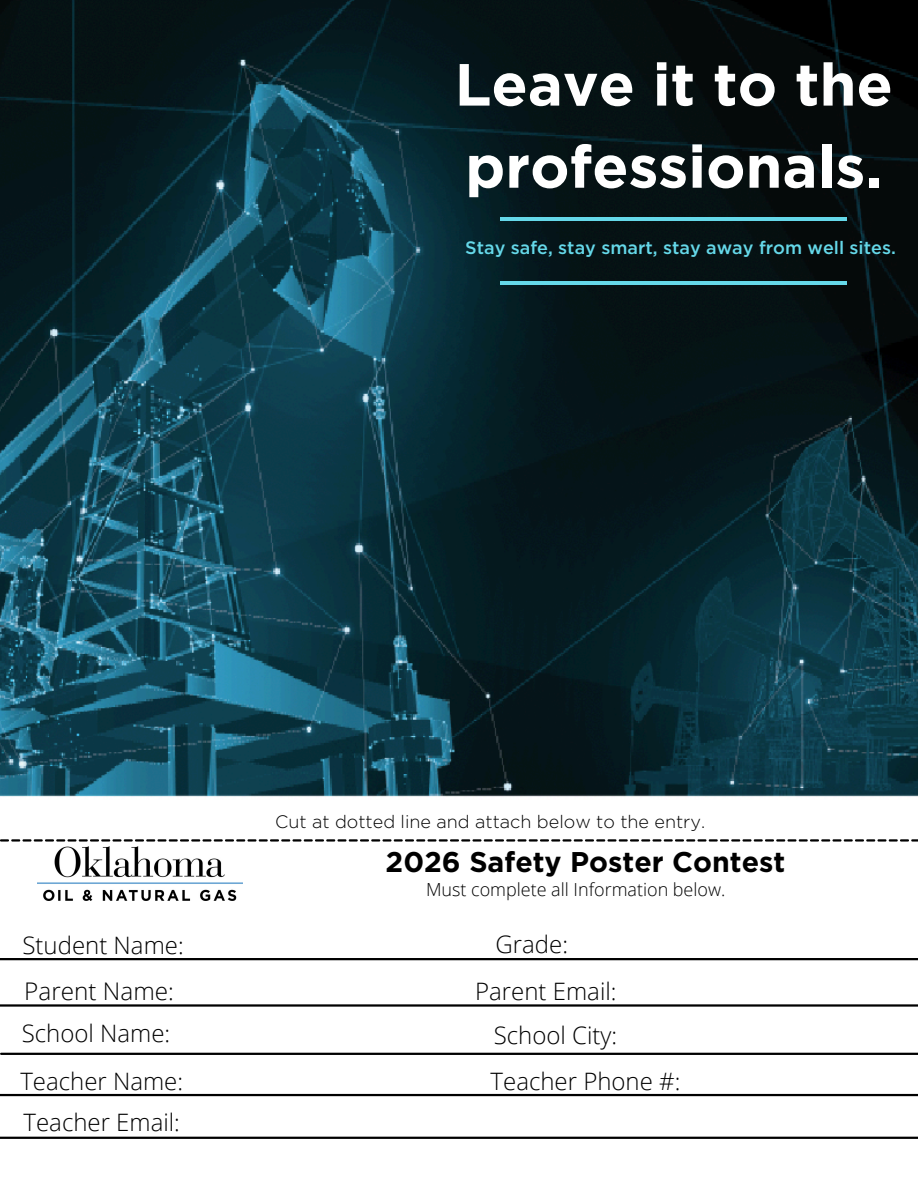
<style>
.page{position:relative;width:918px;height:1188px;background:#fff}
.page>*{position:absolute;margin:0;border:0;box-sizing:border-box;transform-origin:0 0}
.t1{font:700 59.4px/82.2px "Gotham";color:#fff}
.t2{font:700 28.5px "Gotham";color:#000}
.t3{font:300 24.3px "Open Sans";color:#000}
.t4{font:300 24px "Open Sans";color:#000}
.t5{font:500 18px "Gotham";color:#65d8e9}
.t6{font:300 18px "Gotham";color:#000}
.t7{font:300 18px "Open Sans";color:#000}
</style>
<div class="page">
<img style="left:0;top:0;width:917px;height:797px">
<hr style="left:500px;top:281px;width:347px;height:3px;background:#65d8e9">
<hr style="left:500px;top:217px;width:347px;height:4px;background:#65d8e9">
<hr style="left:0;top:958px;width:918px;height:2px;background:#000">
<hr style="left:0;top:1004px;width:918px;height:3px;background:#000">
<hr style="left:0;top:1094px;width:918px;height:2px;background:#000">
<hr style="left:1px;top:1053px;width:917px;height:2px;background:#000">
<svg style="left:0;top:839px;width:918px;height:3px"></svg>
<img style="left:38px;top:846px;width:205px;height:54px">
<hr style="left:0;top:1137px;width:918px;height:2px;background:#000">
<h1 class="t1" style="left:455px;top:43px;width:440px">Leave it to the professionals.</h1>
<p class="t5" style="left:465px;top:240px;width:432px">Stay safe, stay smart, stay away from well sites.</p>
<p class="t4" style="left:23px;top:929px;width:163px">Student Name:</p>
<p class="t3" style="left:24px;top:974px;width:151px">Parent Name:</p>
<p class="t4" style="left:22px;top:1017px;width:150px">School Name:</p>
<p class="t4" style="left:20px;top:1065px;width:164px">Teacher Name:</p>
<p class="t4" style="left:24px;top:1105px;width:158px">Teacher Email:</p>
<h3 class="t6" style="left:275px;top:814px;width:432px">Cut at dotted line and attach below to the entry.</h3>
<p class="t2" style="left:386px;top:846px;width:401px">2026 Safety Poster Contest</p>
<p class="t7" style="left:426px;top:877px;width:301px">Must complete all Information below.</p>
<p class="t4" style="left:496px;top:928px;width:74px">Grade:</p>
<h2 class="t4" style="left:475px;top:975px;width:143px">Parent Email:</h2>
<h3 class="t4" style="left:494px;top:1018px;width:125px">School City:</h3>
<p class="t4" style="left:491px;top:1065px;width:191px">Teacher Phone #:</p>
</div>
